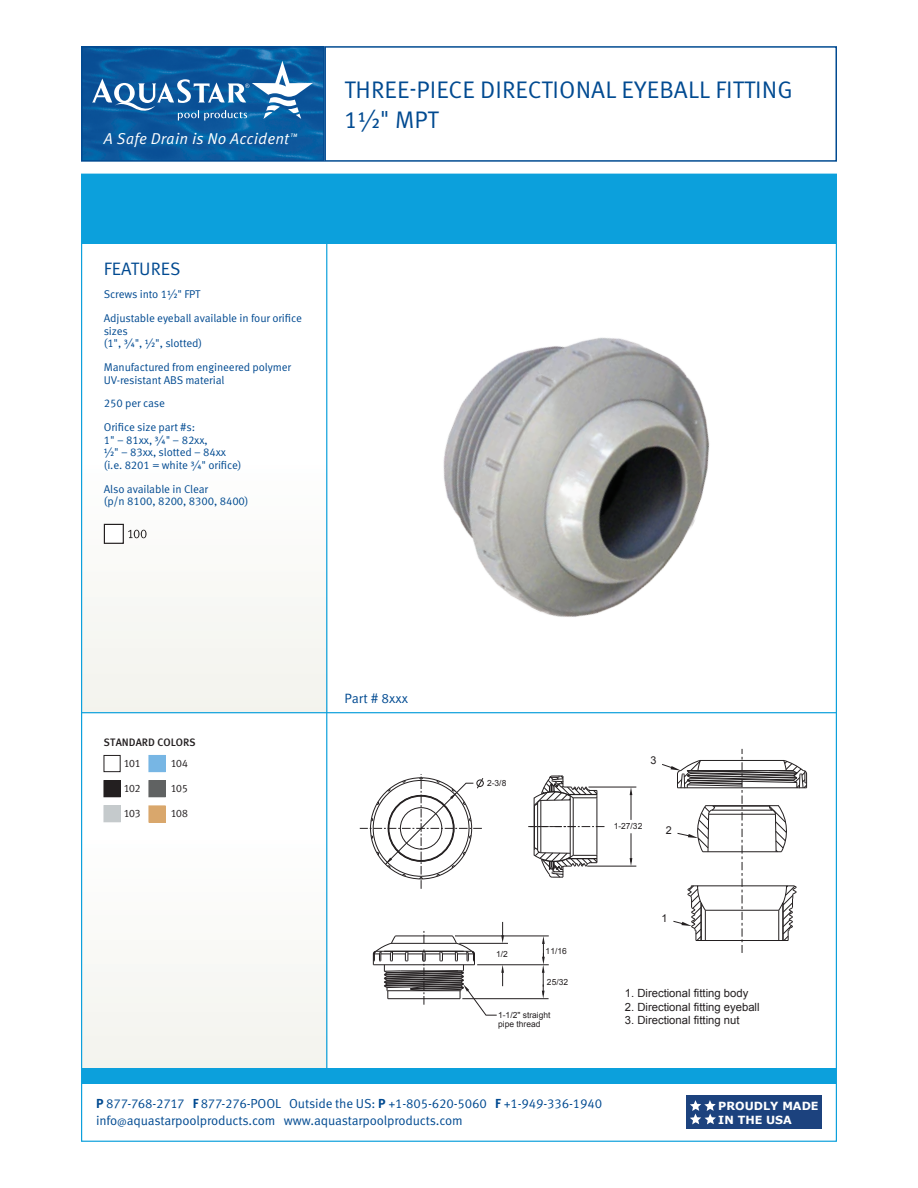
<style>
.page{position:relative;width:918px;height:1188px;background:#fff}
.page>*{position:absolute;margin:0;border:0;box-sizing:border-box;transform-origin:0 0}
.head{font:24px/30px "Meta Pro Norm";letter-spacing:.005em;color:#014a91}
.t1{font:18px "Meta Pro Norm";letter-spacing:.005em;color:#014a91}
.t2{font:15.75px "Meta Pro Norm Ita";letter-spacing:.01em;color:#fff}
.t3{font:13.5px "Meta Pro Norm";color:#014a91}
.t4{font:13.05px/17.5px "Meta Pro Norm";letter-spacing:-.01em;color:#014a91}
.t5{font:11.25px/12.8px "Meta Pro Norm";letter-spacing:-.01em;color:#014a91}
.t6{font:11.25px "Arial";color:#231f20}
.t7{font:700 11.25px/13px "Verdana";color:#fff}
.t8{font:10.8px "Meta Plus Normal Caps";letter-spacing:-.02em;color:#231f20}
.t9{font:10.8px "Meta Plus Medium Caps";color:#231f20}
.t10{font:10.8px "Arial";color:#231f20}
.t11{font:8.4px/8.4px "Arial";color:#231f20}
.s1{font-family:"Meta Pro";font-weight:700}
.s2{font-size:10.5px}
</style>
<div class="page">
<img style="left:84px;top:49px;width:238px;height:110px">
<div style="left:81px;top:46px;width:244px;height:116px;border:2px solid #014a91"></div>
<div style="left:324px;top:46px;width:513px;height:116px;border:2px solid #014a91"></div>
<svg style="left:92px;top:61px;width:221px;height:59px;background:#3576ae"></svg>
<div style="left:81px;top:1073px;width:756px;height:69px;border:1px solid #0ca0dc"></div>
<div style="left:81px;top:174px;width:756px;height:70px;background:#0ca0dc"></div>
<div style="left:81px;top:457px;width:246px;height:255px;background:#f9f9f5"></div>
<div style="left:81px;top:833px;width:246px;height:239px;background:#f9f9f5"></div>
<hr style="left:326px;top:206px;width:1px;height:867px;background:#0ca0dc">
<hr style="left:81px;top:712px;width:756px;height:1px;background:#0ca0dc">
<div style="left:81px;top:1068px;width:756px;height:15px;background:#0ca0dc"></div>
<div style="left:686px;top:1096px;width:136px;height:33px;background:#1c427e"></div>
<svg style="left:690px;top:1100px;width:26px;height:24px"></svg>
<div style="left:104px;top:524px;width:19px;height:19px;background:#fff"></div>
<div style="left:104px;top:524px;width:20px;height:20px;border:1px solid #231f20"></div>
<svg style="left:128px;top:530px;width:19px;height:8px"></svg>
<div style="left:104px;top:755px;width:17px;height:17px;border:1px solid #231f20"></div>
<div style="left:104px;top:781px;width:16px;height:16px;background:#231f20"></div>
<div style="left:104px;top:780px;width:17px;height:17px;border:1px solid #231f20"></div>
<div style="left:104px;top:806px;width:16px;height:16px;background:#c5cacc"></div>
<div style="left:104px;top:805px;width:17px;height:17px;border:1px solid #c5cacc"></div>
<div style="left:149px;top:755px;width:16px;height:17px;background:#77b6e4"></div>
<div style="left:149px;top:781px;width:16px;height:16px;background:#606262"></div>
<div style="left:149px;top:780px;width:17px;height:17px;border:1px solid #606262"></div>
<div style="left:149px;top:806px;width:16px;height:16px;background:#d9a76c"></div>
<div style="left:149px;top:806px;width:17px;height:16px;border:1px solid #d9a76c"></div>
<hr style="left:534px;top:805px;width:1px;height:43px;background:#231f20">
<hr style="left:537px;top:803px;width:1px;height:47px;background:#231f20">
<hr style="left:541px;top:800px;width:1px;height:53px;background:#231f20">
<hr style="left:570px;top:796px;width:1px;height:61px;background:#231f20">
<hr style="left:573px;top:798px;width:1px;height:57px;background:#231f20">
<hr style="left:597px;top:798px;width:1px;height:57px;background:#231f20">
<svg style="left:533px;top:847px;width:65px;height:31px"></svg>
<svg style="left:533px;top:775px;width:65px;height:31px"></svg>
<hr style="left:462px;top:998px;width:87px;height:1px;background:#231f20">
<svg style="left:373px;top:922px;width:131px;height:94px"></svg>
<hr style="left:477px;top:965px;width:72px;height:1px;background:#231f20">
<svg style="left:542px;top:937px;width:3px;height:62px"></svg>
<hr style="left:459px;top:943px;width:49px;height:1px;background:#231f20">
<hr style="left:455px;top:936px;width:94px;height:1px;background:#231f20">
<hr style="left:587px;top:866px;width:49px;height:1px;background:#231f20">
<svg style="left:528px;top:826px;width:76px;height:1px"></svg>
<svg style="left:630px;top:788px;width:2px;height:32px"></svg>
<svg style="left:630px;top:833px;width:2px;height:33px"></svg>
<hr style="left:589px;top:787px;width:47px;height:1px;background:#231f20">
<svg style="left:360px;top:774px;width:124px;height:115px"></svg>
<svg style="left:662px;top:749px;width:145px;height:204px"></svg>
<img style="left:443px;top:337px;width:267px;height:280px">
<h3 class="t2" style="left:104px;top:127px;width:195px">A Safe Drain is No Accident<sup>™</sup></h3>
<p class="head" style="left:344px;top:73px;width:450px">THREE-PIECE DIRECTIONAL EYEBALL FITTING<br>1½" MPT</p>
<p class="t1" style="left:104px;top:255px;width:78px">FEATURES</p>
<p class="t5" style="left:104px;top:287px;width:98px">Screws into 1½" FPT</p>
<p class="t5" style="left:104px;top:311px;width:200px">Adjustable eyeball available in four orifice sizes<br>(1", ¾", ½", slotted)</p>
<p class="t5" style="left:104px;top:360px;width:189px">Manufactured from engineered polymer<br>UV-resistant ABS material</p>
<p class="t5" style="left:104px;top:396px;width:63px">250 per case</p>
<p class="t5" style="left:104px;top:420px;width:139px">Orifice size part #s:<br>1" – 81xx, ¾" – 82xx,<br>½" – 83xx, slotted – 84xx (i.e. 8201 = white ¾" orifice)</p>
<p class="t5" style="left:104px;top:482px;width:146px">Also available in Clear<br>(p/n 8100, 8200, 8300, 8400)</p>
<p class="t9" style="left:104px;top:736px;width:93px">STANDARD COLORS</p>
<p class="t8" style="left:124px;top:782px;width:18px">102</p>
<p class="t8" style="left:124px;top:807px;width:18px">103</p>
<p class="t8" style="left:124px;top:757px;width:18px">101</p>
<p class="t8" style="left:171px;top:757px;width:19px">104</p>
<p class="t8" style="left:171px;top:782px;width:19px">105</p>
<p class="t8" style="left:171px;top:807px;width:19px">108</p>
<p class="t3" style="left:344px;top:688px;width:65px">Part # 8xxx</p>
<p class="t11" style="left:487px;top:779px;width:21px">2-3/8</p>
<p class="t11" style="left:496px;top:950px;width:13px">1/2</p>
<p class="t11" style="left:546px;top:947px;width:23px">11/16</p>
<p class="t11" style="left:547px;top:978px;width:23px">25/32</p>
<p class="t11" style="left:498px;top:1011px;width:54px">1-1/2" straight pipe thread</p>
<p class="t10" style="left:650px;top:753px;width:8px">3</p>
<p class="t11" style="left:614px;top:822px;width:30px">1-27/32</p>
<p class="t10" style="left:666px;top:823px;width:8px">2</p>
<p class="t10" style="left:662px;top:911px;width:8px">1</p>
<p class="t6" style="left:625px;top:986px;width:125px">1. Directional fitting body</p>
<p class="t6" style="left:625px;top:999px;width:136px">2. Directional fitting eyeball</p>
<p class="t6" style="left:625px;top:1013px;width:116px">3. Directional fitting nut</p>
<p class="t4" style="left:96px;top:1094px;width:508px"><span class="s1">P</span> 877-768-2717 <span class="s1">F</span> 877-276-POOL Outside the US: <span class="s1">P</span> +1-805-620-5060 <span class="s1">F</span> +1-949-336-1940 info<span class="s2">@</span>aquastarpoolproducts.com www.aquastarpoolproducts.com</p>
<p class="t7" style="left:718px;top:1100px;width:102px">PROUDLY MADE<br>IN THE USA</p>
</div>
